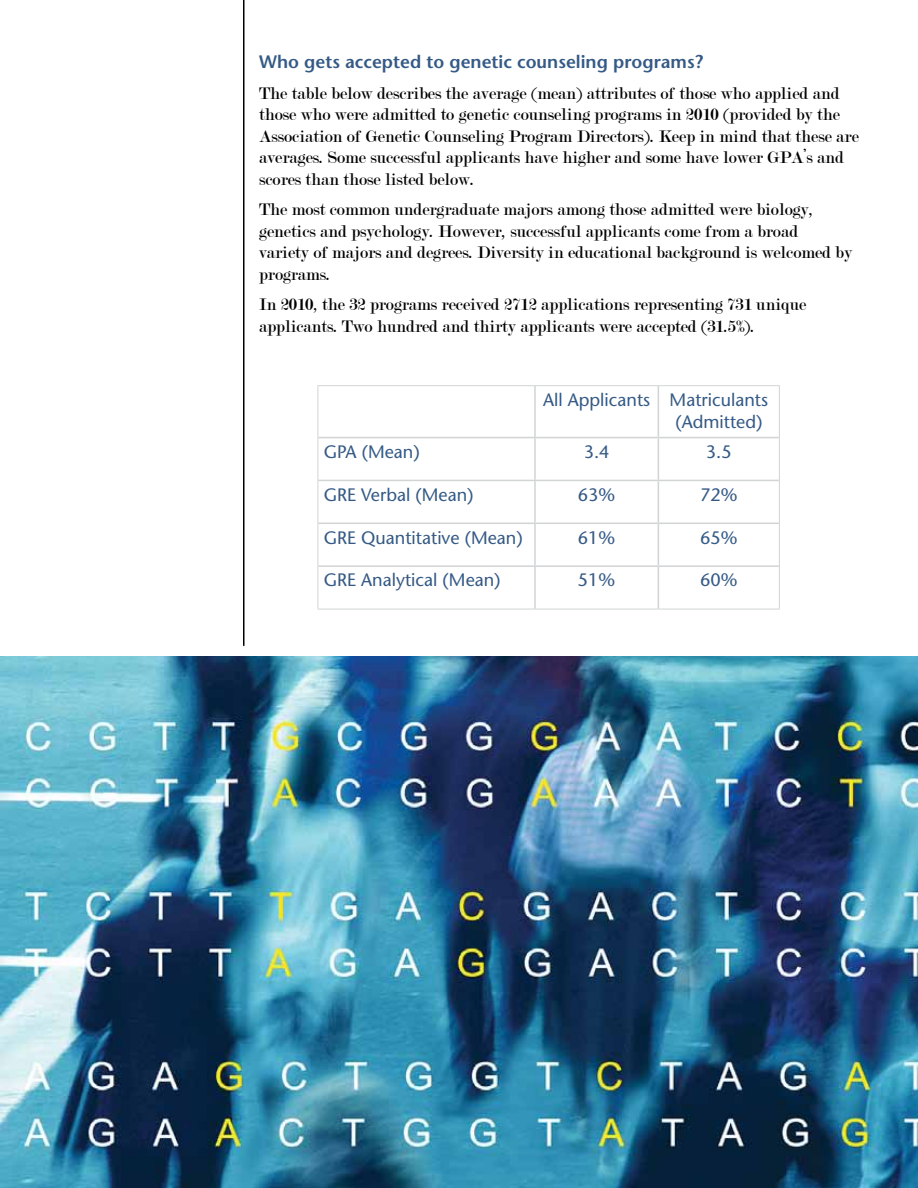
<style>
.page{position:relative;width:918px;height:1188px;background:#fff}
.page>*{position:absolute;margin:0;border:0;box-sizing:border-box;transform-origin:0 0}
.t1{font:18px/21.6px "Modern";color:#000}
.t2{font:18px/21.6px "Stone Sans";color:#355a86}
.t3{font:600 18px "Stone Sans";color:#355a86}
</style>
<div class="page">
<hr style="left:318px;top:385px;width:217px;height:1px;background:#d1d3d4">
<hr style="left:318px;top:386px;width:1px;height:52px;background:#d1d3d4">
<hr style="left:535px;top:385px;width:123px;height:1px;background:#d1d3d4">
<hr style="left:658px;top:385px;width:122px;height:1px;background:#d1d3d4">
<hr style="left:779px;top:386px;width:1px;height:52px;background:#d1d3d4">
<hr style="left:318px;top:438px;width:1px;height:42px;background:#d1d3d4">
<hr style="left:779px;top:438px;width:1px;height:42px;background:#d1d3d4">
<hr style="left:318px;top:480px;width:1px;height:43px;background:#d1d3d4">
<hr style="left:779px;top:480px;width:1px;height:43px;background:#d1d3d4">
<hr style="left:318px;top:523px;width:1px;height:43px;background:#d1d3d4">
<hr style="left:779px;top:523px;width:1px;height:43px;background:#d1d3d4">
<hr style="left:318px;top:566px;width:1px;height:43px;background:#d1d3d4">
<hr style="left:779px;top:566px;width:1px;height:43px;background:#d1d3d4">
<hr style="left:318px;top:609px;width:217px;height:1px;background:#d1d3d4">
<hr style="left:535px;top:609px;width:123px;height:1px;background:#d1d3d4">
<hr style="left:658px;top:609px;width:122px;height:1px;background:#d1d3d4">
<hr style="left:534px;top:386px;width:2px;height:51px;background:#d1d3d4">
<hr style="left:658px;top:386px;width:1px;height:51px;background:#d1d3d4">
<hr style="left:318px;top:437px;width:217px;height:1px;background:#d1d3d4">
<hr style="left:535px;top:437px;width:123px;height:1px;background:#d1d3d4">
<hr style="left:534px;top:438px;width:2px;height:42px;background:#d1d3d4">
<hr style="left:658px;top:437px;width:121px;height:1px;background:#d1d3d4">
<hr style="left:658px;top:438px;width:1px;height:42px;background:#d1d3d4">
<hr style="left:318px;top:480px;width:217px;height:1px;background:#d1d3d4">
<hr style="left:535px;top:480px;width:123px;height:1px;background:#d1d3d4">
<hr style="left:534px;top:481px;width:2px;height:42px;background:#d1d3d4">
<hr style="left:658px;top:480px;width:121px;height:1px;background:#d1d3d4">
<hr style="left:658px;top:481px;width:1px;height:42px;background:#d1d3d4">
<hr style="left:318px;top:523px;width:217px;height:1px;background:#d1d3d4">
<hr style="left:535px;top:523px;width:123px;height:1px;background:#d1d3d4">
<hr style="left:534px;top:524px;width:2px;height:41px;background:#d1d3d4">
<hr style="left:658px;top:523px;width:121px;height:1px;background:#d1d3d4">
<hr style="left:658px;top:524px;width:1px;height:41px;background:#d1d3d4">
<hr style="left:318px;top:565px;width:217px;height:2px;background:#d1d3d4">
<hr style="left:535px;top:565px;width:123px;height:2px;background:#d1d3d4">
<hr style="left:534px;top:567px;width:2px;height:42px;background:#d1d3d4">
<hr style="left:658px;top:565px;width:121px;height:2px;background:#d1d3d4">
<hr style="left:658px;top:567px;width:1px;height:42px;background:#d1d3d4">
<hr style="left:243px;top:0;width:1px;height:646px;background:#000">
<img style="left:0;top:657px;width:918px;height:531px">
<p class="t3" style="left:259px;top:51px;width:445px">Who gets accepted to genetic counseling programs?</p>
<p class="t1" style="left:259px;top:82px;width:601px">The table below describes the average (mean) attributes of those who applied and those who were admitted to genetic counseling programs in 2010 (provided by the Association of Genetic Counseling Program Directors). Keep in mind that these are averages. Some successful applicants have higher and some have lower GPA’s and scores than those listed below.</p>
<p class="t1" style="left:259px;top:199px;width:595px">The most common undergraduate majors among those admitted were biology, genetics and psychology. However, successful applicants come from a broad variety of majors and degrees. Diversity in educational background is welcomed by programs.</p>
<p class="t1" style="left:259px;top:294px;width:549px">In 2010, the 32 programs received 2712 applications representing 731 unique applicants. Two hundred and thirty applicants were accepted (31.5%).</p>
<p class="t2" style="left:675px;top:389px;width:94px;text-indent:-132px">All Applicants Matriculants (Admitted)</p>
<p class="t2" style="left:324px;top:441px;width:97px">GPA (Mean)</p>
<p class="t2" style="left:584px;top:441px;width:27px">3.4</p>
<p class="t2" style="left:706px;top:441px;width:27px">3.5</p>
<p class="t2" style="left:324px;top:483px;width:151px">GRE Verbal (Mean)</p>
<p class="t2" style="left:578px;top:483px;width:39px">63%</p>
<p class="t2" style="left:700px;top:483px;width:39px">72%</p>
<p class="t2" style="left:324px;top:526px;width:200px">GRE Quantitative (Mean)</p>
<p class="t2" style="left:578px;top:526px;width:39px">61%</p>
<p class="t2" style="left:700px;top:526px;width:39px">65%</p>
<p class="t2" style="left:324px;top:569px;width:178px">GRE Analytical (Mean)</p>
<p class="t2" style="left:578px;top:569px;width:39px">51%</p>
<p class="t2" style="left:700px;top:569px;width:39px">60%</p>
</div>
